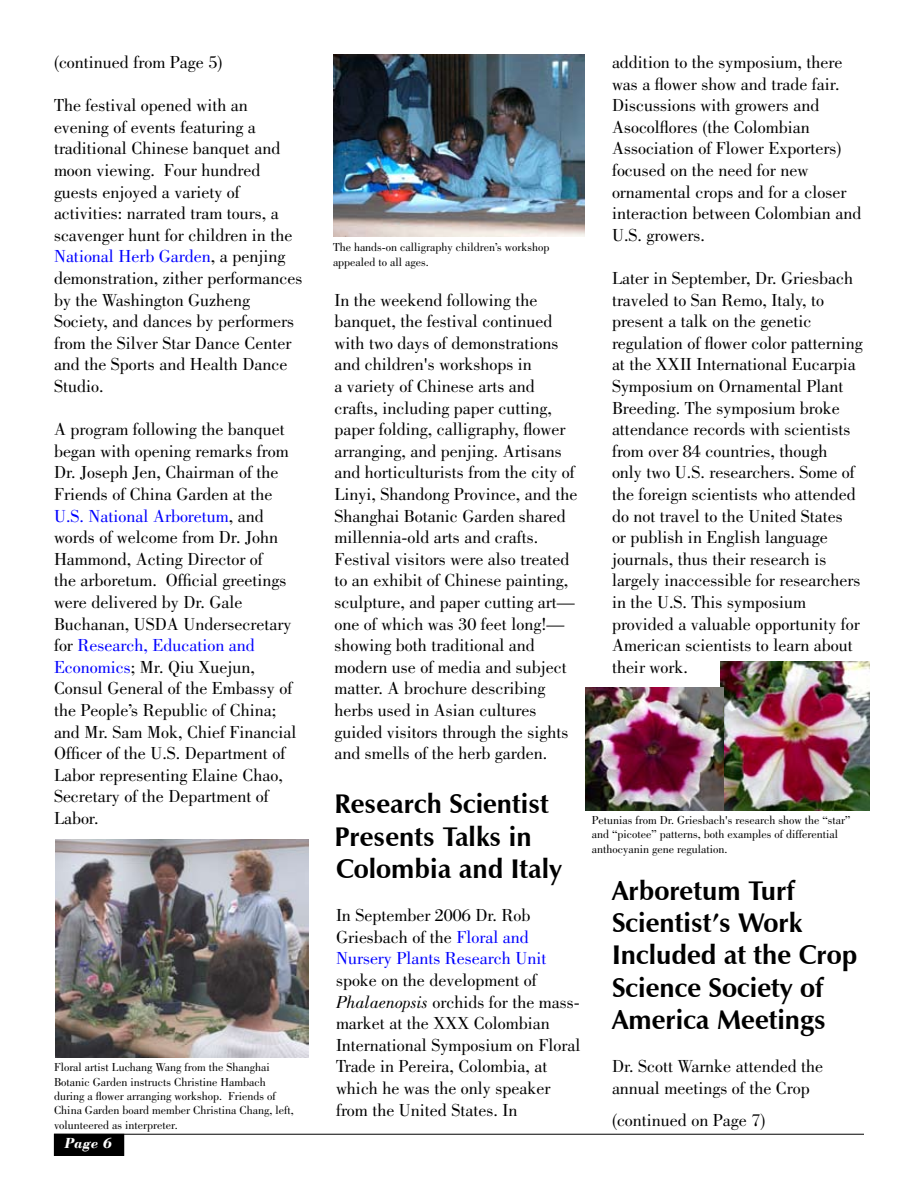
<style>
.page{position:relative;width:918px;height:1188px;background:#fff}
.page>*{position:absolute;margin:0;border:0;box-sizing:border-box;transform-origin:0 0}
.t1{font:700 27px/32.4px "Zapf Humanist 601 BT";color:#000}
.t2{font:18px/21.6px "Bodoni";color:#000}
.t3{font:italic 700 15px "Bodoni";color:#fff}
.t4{font:12px/14.4px "Bodoni";color:#000}
.s1{color:#00f}
.s2{font-style:italic}
</style>
<div class="page">
<hr style="left:54px;top:1134px;width:810px;height:1px;background:#000">
<div style="left:54px;top:1134px;width:70px;height:21px;background:#000"></div>
<div style="left:54px;top:1134px;width:70px;height:22px;border:1px solid #000"></div>
<img style="left:333px;top:54px;width:252px;height:183px">
<img style="left:721px;top:662px;width:149px;height:148px">
<img style="left:585px;top:688px;width:139px;height:122px">
<img style="left:56px;top:840px;width:253px;height:217px">
<p class="t2" style="left:54px;top:51px;width:170px">(continued from Page 5)</p>
<p class="t2" style="left:54px;top:94px;width:250px">The festival opened with an evening of events featuring a traditional Chinese banquet and moon viewing. Four hundred guests enjoyed a variety of activities: narrated tram tours, a scavenger hunt for children in the<br><span class="s1">National Herb Garden</span>, a penjing demonstration, zither performances by the Washington Guzheng<br>Society, and dances by performers from the Silver Star Dance Center</p>
<p class="t2" style="left:54px;top:354px;width:235px">and the Sports and Health Dance<br>Studio.</p>
<p class="t2" style="left:54px;top:418px;width:244px">A program following the banquet began with opening remarks from<br>Dr. Joseph Jen, Chairman of the<br>Friends of China Garden at the<br><span class="s1">U.S. National Arboretum</span>, and words of welcome from Dr. John<br>Hammond, Acting Director of<br>the arboretum. Official greetings were delivered by Dr. Gale<br>Buchanan, USDA Undersecretary for <span class="s1">Research, Education and<br>Economics</span>; Mr. Qiu Xuejun,<br>Consul General of the Embassy of the People’s Republic of China; and Mr. Sam Mok, Chief Financial<br>Officer of the U.S. Department of<br>Labor representing Elaine Chao,<br>Secretary of the Department of<br>Labor.</p>
<p class="t4" style="left:54px;top:1060px;width:241px">Floral artist Luchang Wang from the Shanghai Botanic Garden instructs Christine Hambach during a flower arranging workshop. Friends of China Garden board member Christina Chang, left, volunteered as interpreter.</p>
<p class="t3" style="left:64px;top:1134px;width:49px">Page 6</p>
<p class="t4" style="left:333px;top:240px;width:218px">The hands-on calligraphy children’s workshop appealed to all ages.</p>
<p class="t2" style="left:334px;top:289px;width:244px">In the weekend following the banquet, the festival continued with two days of demonstrations and children's workshops in<br>a variety of Chinese arts and crafts, including paper cutting, paper folding, calligraphy, flower arranging, and penjing. Artisans and horticulturists from the city of<br>Linyi, Shandong Province, and the<br>Shanghai Botanic Garden shared millennia-old arts and crafts.<br>Festival visitors were also treated to an exhibit of Chinese painting, sculpture, and paper cutting art— one of which was 30 feet long!— showing both traditional and modern use of media and subject matter. A brochure describing herbs used in Asian cultures guided visitors through the sights and smells of the herb garden.</p>
<p class="t1" style="left:334px;top:788px;width:229px">Research Scientist<br>Presents Talks in<br>Colombia and Italy</p>
<p class="t2" style="left:336px;top:904px;width:246px">In September 2006 Dr. Rob<br>Griesbach of the <span class="s1">Floral and<br>Nursery Plants Research Unit </span>spoke on the development of<br><span class="s2">Phalaenopsis</span> orchids for the mass&shy;market at the XXX Colombian<br>International Symposium on Floral<br>Trade in Pereira, Colombia, at which he was the only speaker from the United States. In</p>
<p class="t2" style="left:612px;top:51px;width:251px">addition to the symposium, there was a flower show and trade fair.<br>Discussions with growers and<br>Asocolflores (the Colombian<br>Association of Flower Exporters) focused on the need for new ornamental crops and for a closer interaction between Colombian and<br>U.S. growers.</p>
<p class="t2" style="left:612px;top:267px;width:252px">Later in September, Dr. Griesbach traveled to San Remo, Italy, to present a talk on the genetic regulation of flower color patterning at the XXII International Eucarpia<br>Symposium on Ornamental Plant<br>Breeding. The symposium broke attendance records with scientists from over 84 countries, though<br>only two U.S. researchers. Some of the foreign scientists who attended do not travel to the United States<br>or publish in English language journals, thus their research is largely inaccessible for researchers in the U.S. This symposium provided a valuable opportunity for<br>American scientists to learn about their work.</p>
<p class="t4" style="left:592px;top:813px;width:260px">Petunias from Dr. Griesbach's research show the “star” and “picotee” patterns, both examples of differential anthocyanin gene regulation.</p>
<p class="t1" style="left:612px;top:874px;width:247px">Arboretum Turf<br>Scientist’s Work<br>Included at the Crop<br>Science Society of<br>America Meetings</p>
<p class="t2" style="left:612px;top:1056px;width:213px">Dr. Scott Warnke attended the annual meetings of the Crop</p>
<p class="t2" style="left:612px;top:1110px;width:155px">(continued on Page 7)</p>
</div>
